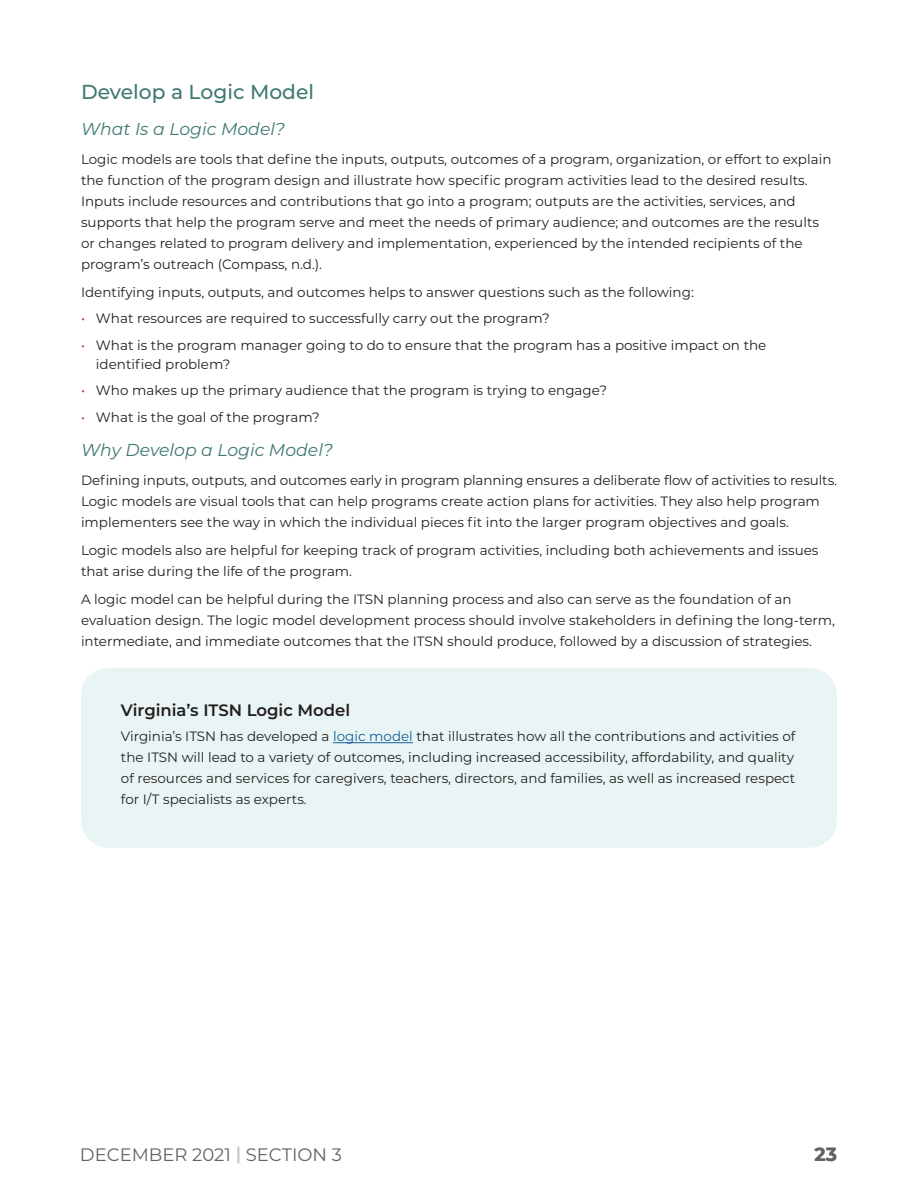
<style>
.page{position:relative;width:918px;height:1188px;background:#fff}
.page>*{position:absolute;margin:0;border:0;box-sizing:border-box;transform-origin:0 0}
.t1{font:500 20.25px "Montserrat";color:#407971}
.t2{font:700 18.9px "Montserrat";color:#636366}
.t3{font:18px "Montserrat";color:#636366}
.t4{font:italic 17.25px "Montserrat";color:#407971}
.t5{font:600 16.5px "Montserrat";color:#231f20}
.t6{font:13.5px/21px "Montserrat";color:#231f20}
.s1{color:#a12854}
.s2{color:#175d9e}
.s3{font-weight:600;color:#c7c8ca}
</style>
<div class="page">
<div style="left:81px;top:668px;width:756px;height:180px;background:#e9f5f4;border-radius:27px"></div>
<hr style="left:333px;top:742px;width:80px;height:1px;background:#175d9e">
<h4 class="t1" style="left:81px;top:78px;width:235px">Develop a Logic Model</h4>
<h5 class="t4" style="left:81px;top:117px;width:205px">What Is a Logic Model?</h5>
<p class="t6" style="left:81px;top:149px;width:752px">Logic models are tools that define the inputs, outputs, outcomes of a program, organization, or effort to explain the function of the program design and illustrate how specific program activities lead to the desired results.<br>Inputs include resources and contributions that go into a program; outputs are the activities, services, and supports that help the program serve and meet the needs of primary audience; and outcomes are the results or changes related to program delivery and implementation, experienced by the intended recipients of the program’s outreach (Compass, n.d.).</p>
<p class="t6" style="left:81px;top:281px;width:614px">Identifying inputs, outputs, and outcomes helps to answer questions such as the following:</p>
<p class="t6" style="left:81px;top:308px;width:470px"><span class="s1">•</span> What resources are required to successfully carry out the program?</p>
<p class="t6" style="left:96px;top:335px;width:672px;line-height:19.5px;text-indent:-15px"><span class="s1">•</span> What is the program manager going to do to ensure that the program has a positive impact on the identified problem?</p>
<p class="t6" style="left:81px;top:380px;width:528px"><span class="s1">•</span> Who makes up the primary audience that the program is trying to engage?</p>
<p class="t6" style="left:81px;top:406px;width:240px"><span class="s1">•</span> What is the goal of the program?</p>
<h5 class="t4" style="left:81px;top:438px;width:253px">Why Develop a Logic Model?</h5>
<p class="t6" style="left:81px;top:470px;width:758px">Defining inputs, outputs, and outcomes early in program planning ensures a deliberate flow of activities to results.<br>Logic models are visual tools that can help programs create action plans for activities. They also help program implementers see the way in which the individual pieces fit into the larger program objectives and goals.</p>
<p class="t6" style="left:81px;top:539px;width:739px">Logic models also are helpful for keeping track of program activities, including both achievements and issues that arise during the life of the program.</p>
<p class="t6" style="left:81px;top:588px;width:756px">A logic model can be helpful during the ITSN planning process and also can serve as the foundation of an evaluation design. The logic model development process should involve stakeholders in defining the long-term, intermediate, and immediate outcomes that the ITSN should produce, followed by a discussion of strategies.</p>
<h5 class="t5" style="left:121px;top:698px;width:231px">Virginia’s ITSN Logic Model</h5>
<p class="t6" style="left:121px;top:726px;width:676px;text-align:justify">Virginia’s ITSN has developed a <span class="s2">logic model</span> that illustrates how all the contributions and activities of the ITSN will lead to a variety of outcomes, including increased accessibility, affordability, and quality of resources and services for caregivers, teachers, directors, and families, as well as increased respect for I/T specialists as experts.</p>
<h3 class="t3" style="left:80px;top:1143px;width:264px">DECEMBER 2021 <span class="s3">|</span> SECTION 3</h3>
<h2 class="t2" style="left:815px;top:1141px;width:24px">23</h2>
</div>
